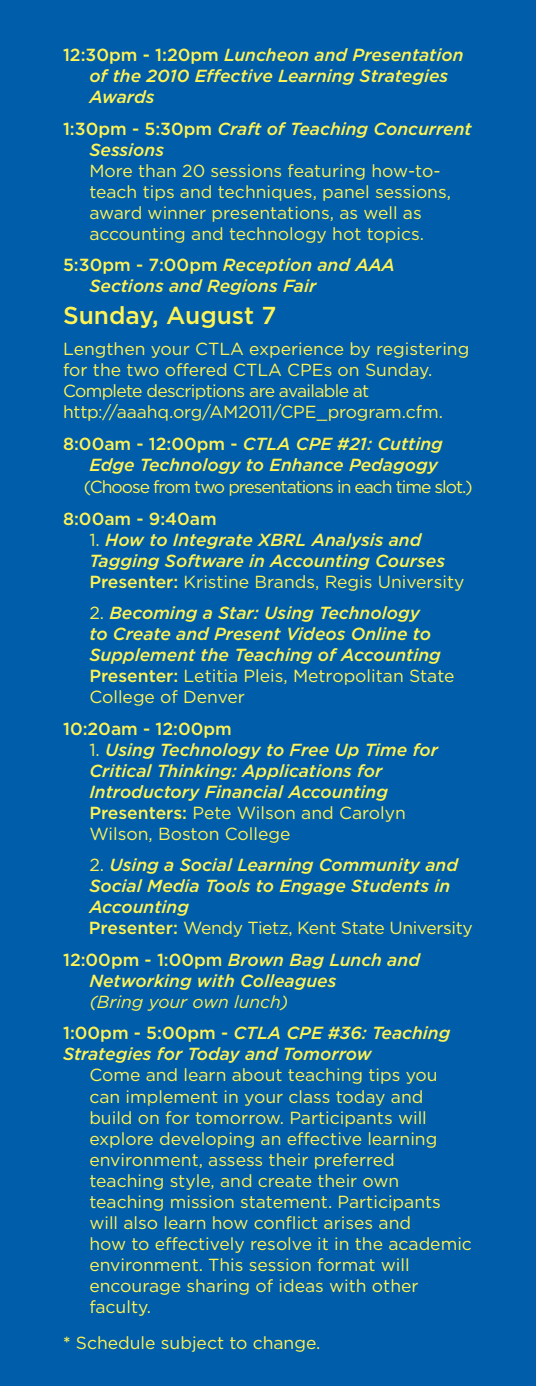
<style>
.page{position:relative;width:536px;height:1386px;background:#005daa}
.page>*{position:absolute;margin:0;border:0;box-sizing:border-box;transform-origin:0 0}
.t1{font:500 24.5px "Gotham";color:#fff454}
.t2{font:italic 500 17.5px/21px "Gotham";color:#fff454}
.t3{font:17.5px/21px "Gotham";color:#fff454}
.t4{font:italic 17.5px/31.5px "Gotham";color:#fff454}
.t5{font:17.5px "Gotham";letter-spacing:-.06em;color:#fff454}
.t6{font:500 17.5px "Gotham";color:#fff454}
.s1{font-style:normal}
.s2{font-weight:400;font-style:normal}
.s3{font-weight:500;font-style:normal}
.s4{font-weight:500}
</style>
<div class="page">
<p class="t2" style="left:89px;top:44px;width:375px;text-indent:-26px"><span class="s1">12:30pm - 1:20pm</span> Luncheon and Presentation of the 2010 Effective Learning Strategies<br>Awards</p>
<p class="t2" style="left:89px;top:118px;width:384px;text-indent:-26px"><span class="s1">1:30pm - 5:30pm</span> Craft of Teaching Concurrent<br>Sessions</p>
<p class="t3" style="left:89px;top:160px;width:363px">More than 20 sessions featuring how-to&shy;teach tips and techniques, panel sessions, award winner presentations, as well as accounting and technology hot topics.</p>
<p class="t2" style="left:89px;top:254px;width:307px;text-indent:-26px"><span class="s1">5:30pm - 7:00pm</span> Reception and AAA<br>Sections and Regions Fair</p>
<h1 class="t1" style="left:63px;top:299px;width:215px">Sunday, August 7</h1>
<p class="t3" style="left:63px;top:338px;width:407px">Lengthen your CTLA experience by registering for the two offered CTLA CPEs on Sunday.<br>Complete descriptions are available at http://aaahq.org/AM2011/CPE_program.cfm.</p>
<p class="t2" style="left:63px;top:433px;width:381px;text-align:right"><span class="s1">8:00am - 12:00pm -</span> CTLA CPE #21: Cutting<br>Edge Technology to Enhance Pedagogy</p>
<p class="t5" style="left:84px;top:476px;width:390px">(Choose from two presentations in each time slot.)</p>
<p class="t6" style="left:63px;top:507px;width:155px">8:00am - 9:40am</p>
<p class="t2" style="left:89px;top:529px;width:376px"><span class="s2">1.</span> How to Integrate XBRL Analysis and<br>Tagging Software in Accounting Courses<br><span class="s1">Presenter:</span> <span class="s2">Kristine Brands, Regis University</span></p>
<p class="t2" style="left:89px;top:603px;width:366px"><span class="s2">2.</span> Becoming a Star: Using Technology<br>to Create and Present Videos Online to Supplement the Teaching of Accounting <span class="s1">Presenter:</span> <span class="s2">Letitia Pleis, Metropolitan State College of Denver</span></p>
<p class="t6" style="left:63px;top:717px;width:170px">10:20am - 12:00pm</p>
<p class="t2" style="left:89px;top:739px;width:350px"><span class="s2">1.</span> Using Technology to Free Up Time for Critical Thinking: Applications for Introductory Financial Accounting <span class="s1">Presenters:</span> <span class="s2">Pete Wilson and Carolyn Wilson, Boston College</span></p>
<p class="t2" style="left:89px;top:855px;width:385px"><span class="s2">2.</span> Using a Social Learning Community and Social Media Tools to Engage Students in Accounting<br><span class="s1">Presenter:</span> <span class="s2">Wendy Tietz, Kent State University</span></p>
<p class="t2" style="left:89px;top:949px;width:332px;text-indent:-26px"><span class="s1">12:00pm - 1:00pm</span> Brown Bag Lunch and<br>Networking with Colleagues</p>
<p class="t4" style="left:63px;top:986px;width:388px;text-indent:26px">(Bring your own lunch)<br><span class="s3">1:00pm - 5:00pm -</span> <span class="s4">CTLA CPE #36: Teaching</span></p>
<p class="t2" style="left:63px;top:1044px;width:310px">Strategies for Today and Tomorrow</p>
<p class="t3" style="left:89px;top:1064px;width:384px">Come and learn about teaching tips you can implement in your class today and<br>build on for tomorrow. Participants will explore developing an effective learning environment, assess their preferred teaching style, and create their own teaching mission statement. Participants will also learn how conflict arises and<br>how to effectively resolve it in the academic environment. This session format will encourage sharing of ideas with other faculty.</p>
<p class="t3" style="left:63px;top:1332px;width:256px"><span class="s4">*</span> Schedule subject to change.</p>
</div>
